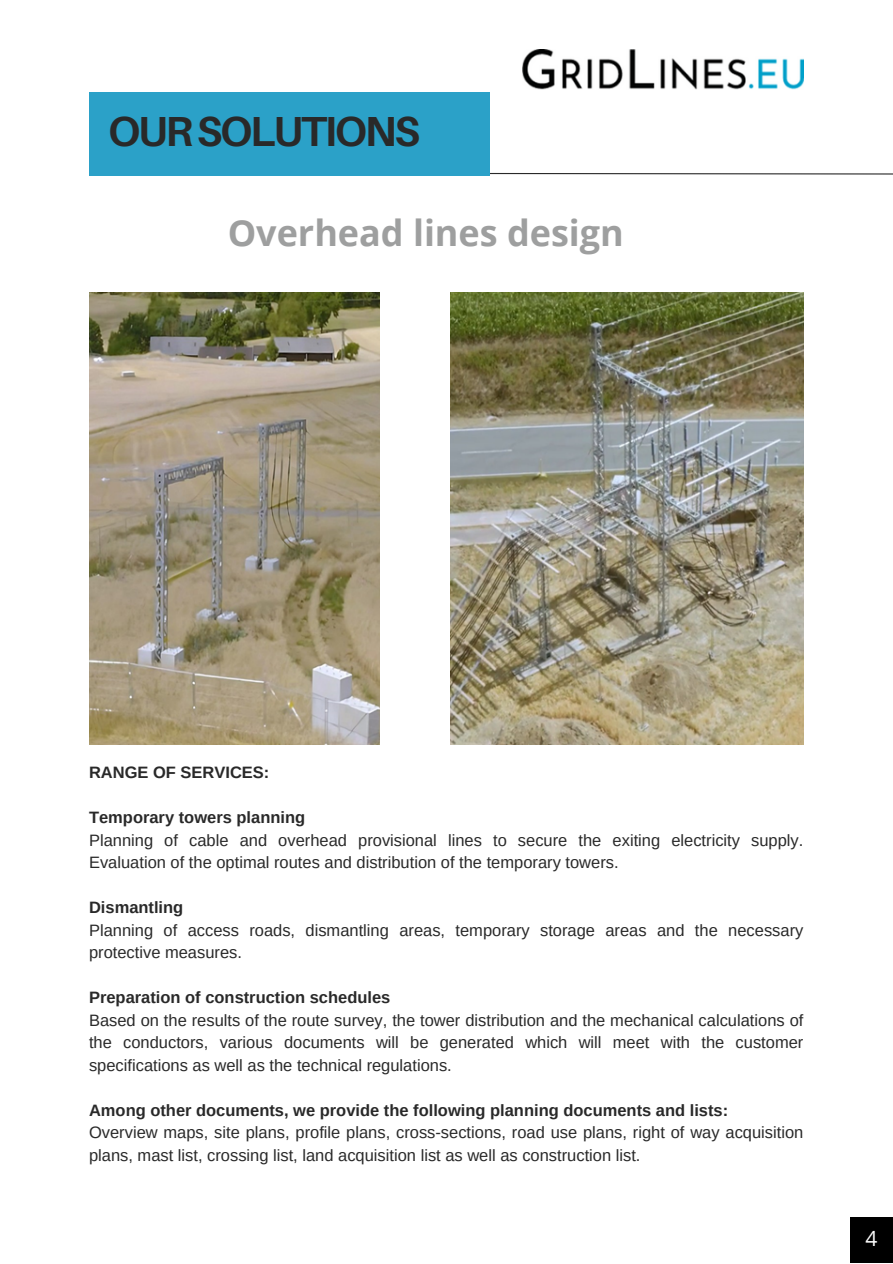
<style>
.page{position:relative;width:893px;height:1264px;background:#fff}
.page>*{position:absolute;margin:0;border:0;box-sizing:border-box;transform-origin:0 0}
.t1{font:700 42px "Aileron";letter-spacing:-.05em;color:#292929}
.t2{font:700 36px "Open Sans";color:#9e9f9f}
.t3{font:21px "Open Sans";color:#fdfdfd}
.t4{font:16.5px/22.5px "Arimo";color:#292929}
.t5{font:700 16.5px "Arimo";color:#292929}
</style>
<div class="page">
<svg style="left:490px;top:172px;width:402px;height:3px"></svg>
<img style="left:522px;top:50px;width:281px;height:39px">
<div style="left:89px;top:92px;width:401px;height:84px;background:#2ba1c8"></div>
<img style="left:89px;top:292px;width:290px;height:452px">
<img style="left:450px;top:292px;width:353px;height:452px">
<div style="left:850px;top:1216px;width:42px;height:46px;background:#000"></div>
<p class="t1" style="left:108px;top:105px;width:313px">OURSOLUTIONS</p>
<p class="t2" style="left:228px;top:207px;width:397px">Overhead lines design</p>
<p class="t5" style="left:89px;top:763px;width:182px">RANGE OF SERVICES:</p>
<p class="t5" style="left:89px;top:808px;width:218px">Temporary towers planning</p>
<p class="t4" style="left:89px;top:828px;width:715px">Planning of cable and overhead provisional lines to secure the exiting electricity supply.<br>Evaluation of the optimal routes and distribution of the temporary towers.</p>
<p class="t5" style="left:89px;top:898px;width:96px">Dismantling</p>
<p class="t4" style="left:89px;top:918px;width:715px">Planning of access roads, dismantling areas, temporary storage areas and the necessary protective measures.</p>
<p class="t5" style="left:89px;top:988px;width:303px">Preparation of construction schedules</p>
<p class="t4" style="left:89px;top:1008px;width:715px;text-align:justify">Based on the results of the route survey, the tower distribution and the mechanical calculations of the conductors, various documents will be generated which will meet with the customer specifications as well as the technical regulations.</p>
<p class="t5" style="left:89px;top:1100px;width:640px">Among other documents, we provide the following planning documents and lists:</p>
<p class="t4" style="left:89px;top:1121px;width:715px">Overview maps, site plans, profile plans, cross-sections, road use plans, right of way acquisition plans, mast list, crossing list, land acquisition list as well as construction list.</p>
<p class="t3" style="left:865px;top:1223px;width:13px">4</p>
</div>
